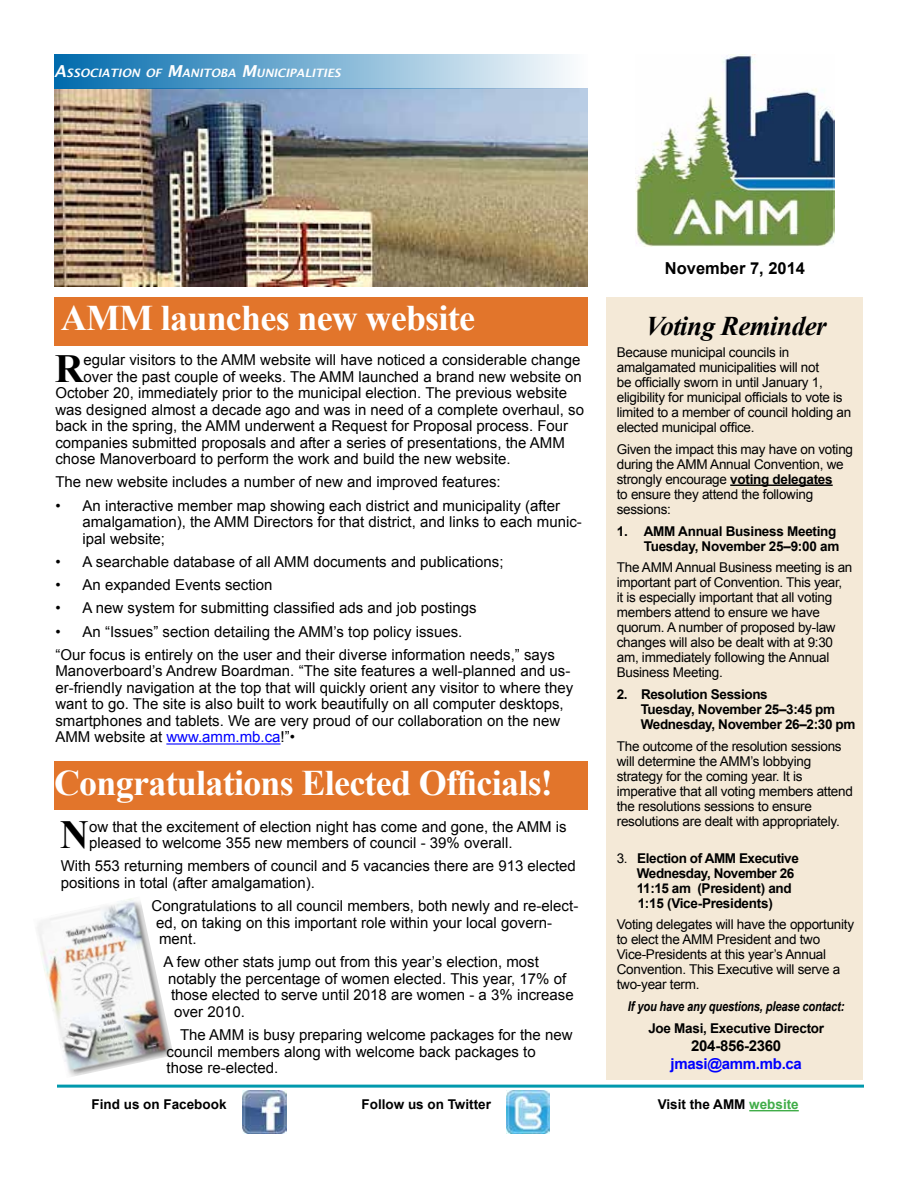
<style>
.page{position:relative;width:918px;height:1188px;background:#fff}
.page>*{position:absolute;margin:0;border:0;box-sizing:border-box;transform-origin:0 0}
.t1{font:700 39.9px "Times New Roman";color:#000}
.t2{font:700 36px "Times New Roman";letter-spacing:-.02em;color:#fff}
.t3{font:italic 700 27px "Times New Roman";letter-spacing:-.02em;color:#000}
.t4{font:700 16.5px "Arial";color:#000}
.t5{font:15px/16.5px "Arial";color:#000}
.t6{font:700 15px "Arial";letter-spacing:-.02em;color:#00f}
.t7{font:700 15px "Arial";letter-spacing:-.02em;color:#000}
.t8{font:13.5px/15px "Arial";letter-spacing:-.02em;color:#000}
.t9{font:700 13.5px/15px "Arial";letter-spacing:-.02em;color:#000}
.t10{font:700 13.5px "Arial";color:#000}
.t11{font:italic 700 13.5px "Arial Narrow";letter-spacing:-.01em;color:#000}
.t12{font:italic 600 11.55px "Lucida Sans";color:#fff}
.s1{font-size:16.5px}
.s2{color:#00f}
.s3{font-weight:700}
.s4{font-weight:400}
.s5{color:#41ad49}
</style>
<div class="page">
<img style="left:54px;top:89px;width:534px;height:198px">
<img style="left:635px;top:54px;width:200px;height:192px">
<div style="left:54px;top:54px;width:534px;height:35px;background:linear-gradient(to right,#006aac,#fcfdfe)"></div>
<hr style="left:749px;top:1110px;width:50px;height:1px;background:#41ad49">
<img style="left:506px;top:1091px;width:44px;height:43px">
<img style="left:243px;top:1091px;width:43px;height:43px">
<div style="left:54px;top:297px;width:534px;height:49px;background:#e2752b"></div>
<hr style="left:166px;top:743px;width:115px;height:2px;background:#00f">
<div style="left:606px;top:297px;width:257px;height:783px;background:#f4e9d7"></div>
<hr style="left:730px;top:485px;width:103px;height:1px;background:#000">
<img style="left:37px;top:898px;width:136px;height:179px">
<div style="left:54px;top:761px;width:534px;height:49px;background:#e2752b"></div>
<hr style="left:57px;top:1085px;width:807px;height:3px;background:#0099ad">
<p class="t12" style="left:54px;top:67px;width:288px"><span class="s1">A</span>SSOCIATION OF <span class="s1">M</span>ANITOBA <span class="s1">M</span>UNICIPALITIES</p>
<h2 class="t2" style="left:61px;top:293px;width:416px">AMM launches new website</h2>
<h1 class="t1" style="left:55px;top:341px;width:30px">R</h1>
<p class="t5" style="left:84px;top:352px;width:498px">egular visitors to the AMM website will have noticed a considerable change</p>
<p class="t5" style="left:84px;top:368px;width:500px">over the past couple of weeks. The AMM launched a brand new website on</p>
<p class="t5" style="left:55px;top:385px;width:513px">October 20, immediately prior to the municipal election. The previous website</p>
<p class="t5" style="left:55px;top:401px;width:530px">was designed almost a decade ago and was in need of a complete overhaul, so</p>
<p class="t5" style="left:55px;top:418px;width:514px">back in the spring, the AMM underwent a Request for Proposal process. Four</p>
<p class="t5" style="left:55px;top:434px;width:511px">companies submitted proposals and after a series of presentations, the AMM</p>
<p class="t5" style="left:55px;top:451px;width:457px">chose Manoverboard to perform the work and build the new website.</p>
<p class="t5" style="left:55px;top:474px;width:447px">The new website includes a number of new and improved features:</p>
<p class="t5" style="left:82px;top:497px;width:501px;text-indent:-27px">• An interactive member map showing each district and municipality (after amalgamation), the AMM Directors for that district, and links to each munic&shy;ipal website;</p>
<p class="t5" style="left:55px;top:554px;width:450px">• A searchable database of all AMM documents and publications;</p>
<p class="t5" style="left:55px;top:577px;width:219px">• An expanded Events section</p>
<p class="t5" style="left:55px;top:600px;width:423px">• A new system for submitting classified ads and job postings</p>
<p class="t5" style="left:55px;top:620px;width:501px;line-height:23.2px">• An “Issues” section detailing the AMM’s top policy issues.<br>“Our focus is entirely on the user and their diverse information needs,” says</p>
<p class="t5" style="left:55px;top:663px;width:519px">Manoverboard’s Andrew Boardman. “The site features a well-planned and us&shy;er-friendly navigation at the top that will quickly orient any visitor to where they want to go. The site is also built to work beautifully on all computer desktops, smartphones and tablets. We are very proud of our collaboration on the new AMM website at <span class="s2">www.amm.mb.ca</span>!”•</p>
<h2 class="t2" style="left:54px;top:758px;width:500px">Congratulations Elected Officials!</h2>
<h1 class="t1" style="left:60px;top:807px;width:30px">N</h1>
<p class="t5" style="left:89px;top:818px;width:479px">ow that the excitement of election night has come and gone, the AMM is pleased to welcome 355 new members of council - 39% overall.</p>
<p class="t5" style="left:61px;top:858px;width:517px">With 553 returning members of council and 5 vacancies there are 913 elected positions in total (after amalgamation).</p>
<p class="t5" style="left:156px;top:898px;width:424px;text-indent:-4px">Congratulations to all council members, both newly and re-elect&shy;ed, on taking on this important role within your local govern&shy;ment.</p>
<p class="t5" style="left:164px;top:954px;width:377px">A few other stats jump out from this year’s election, most</p>
<p class="t5" style="left:168px;top:971px;width:400px">notably the percentage of women elected. This year, 17% of</p>
<p class="t5" style="left:171px;top:987px;width:404px">those elected to serve until 2018 are women - a 3% increase</p>
<p class="t5" style="left:174px;top:1004px;width:72px">over 2010.</p>
<p class="t5" style="left:167px;top:1027px;width:408px;text-indent:13px">The AMM is busy preparing welcome packages for the new council members along with welcome back packages to those re-elected.</p>
<p class="t4" style="left:665px;top:257px;width:142px">November 7, 2014</p>
<h3 class="t3" style="left:646px;top:307px;width:182px">Voting Reminder</h3>
<p class="t8" style="left:617px;top:345px;width:236px">Because municipal councils in amalgamated municipalities will not<br>be officially sworn in until January 1, eligibility for municipal officials to vote is limited to a member of council holding an elected municipal office.</p>
<p class="t8" style="left:617px;top:442px;width:238px">Given the impact this may have on voting during the AMM Annual Convention, we strongly encourage <span class="s3">voting delegates<br></span>to ensure they attend the following sessions:</p>
<p class="t9" style="left:617px;top:524px;width:224px;text-align:right">1. AMM Annual Business Meeting<br>Tuesday, November 25–9:00 am</p>
<p class="t8" style="left:617px;top:560px;width:237px">The AMM Annual Business meeting is an important part of Convention. This year,<br>it is especially important that all voting members attend to ensure we have quorum. A number of proposed by-law changes will also be dealt with at 9:30 am, immediately following the Annual Business Meeting.</p>
<p class="t9" style="left:641px;top:687px;width:216px;text-indent:-24px">2. Resolution Sessions<br>Tuesday, November 25–3:45 pm<br>Wednesday, November 26–2:30 pm</p>
<p class="t8" style="left:617px;top:739px;width:238px">The outcome of the resolution sessions will determine the AMM’s lobbying strategy for the coming year. It is imperative that all voting members attend the resolutions sessions to ensure resolutions are dealt with appropriately.</p>
<p class="t9" style="left:637px;top:851px;width:163px;text-indent:-20px"><span class="s4">3.</span> Election of AMM Executive<br>Wednesday, November 26<br>11:15 am (President) and<br>1:15 (Vice-Presidents)</p>
<p class="t8" style="left:617px;top:917px;width:239px">Voting delegates will have the opportunity to elect the AMM President and two Vice-Presidents at this year’s Annual Convention. This Executive will serve a two-year term.</p>
<p class="t11" style="left:628px;top:996px;width:218px">If you have any questions, please contact:</p>
<p class="t9" style="left:648px;top:1021px;width:177px">Joe Masi, Executive Director</p>
<p class="t7" style="left:691px;top:1036px;width:92px">204-856-2360</p>
<p class="t6" style="left:671px;top:1054px;width:133px">jmasi@amm.mb.ca</p>
<p class="t10" style="left:92px;top:1096px;width:137px">Find us on Facebook</p>
<p class="t10" style="left:362px;top:1096px;width:131px">Follow us on Twitter</p>
<p class="t10" style="left:658px;top:1096px;width:142px">Visit the AMM <span class="s5">website</span></p>
</div>
